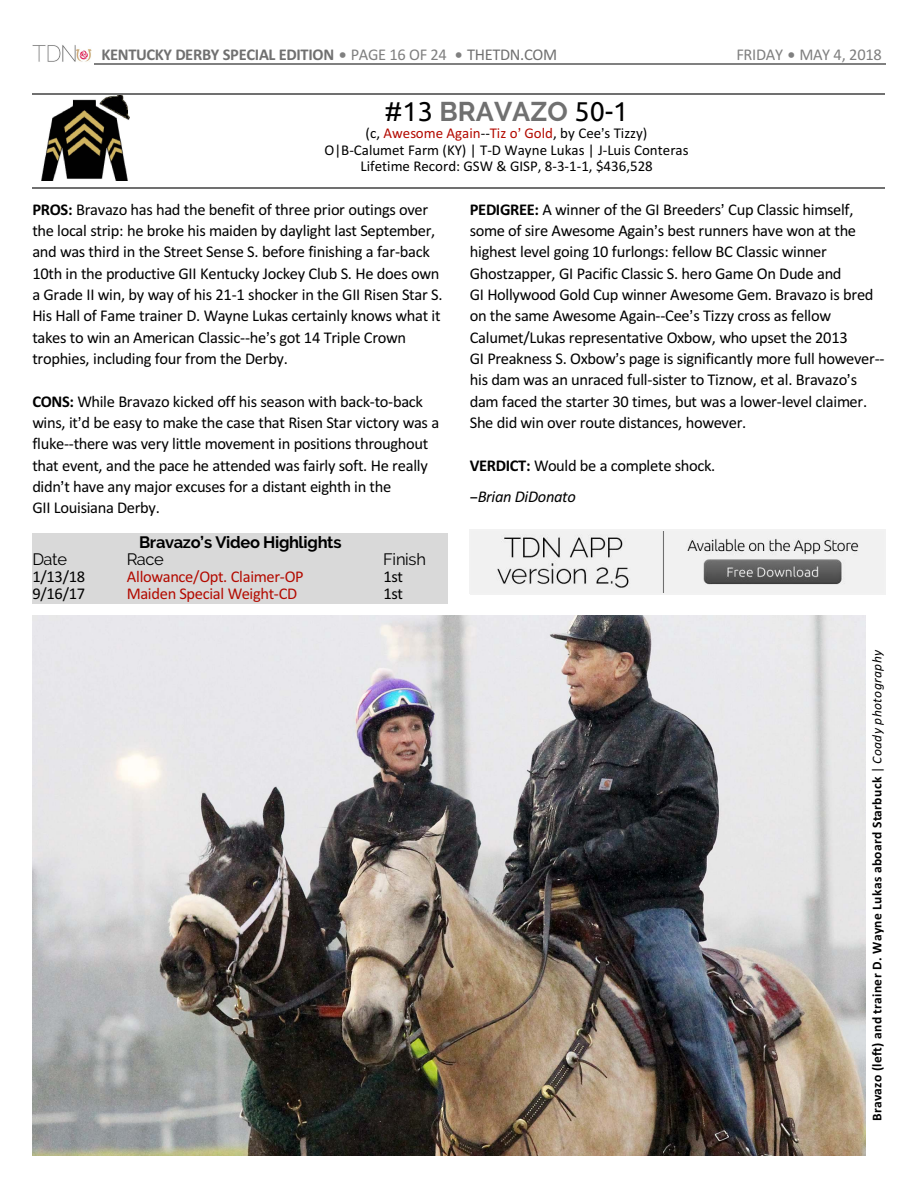
<style>
.page{position:relative;width:918px;height:1188px;background:#fff}
.page>*{position:absolute;margin:0;border:0;box-sizing:border-box;transform-origin:0 0}
.t1{font:27px "Ubuntu";color:#000}
.t2{font:16.5px/21.3px "Calibri";letter-spacing:-.02em;color:#000}
.t3{font:700 16.5px "Calibri";letter-spacing:-.02em;color:#707070}
.t4{font:16.5px "Calibri";letter-spacing:-.02em;color:#b30a00}
.t5{font:700 16.5px "Raleway";letter-spacing:-.02em;color:#000}
.t6{font:16.5px "Calibri";letter-spacing:-.02em;color:#808080}
.t7{font:16.5px "Raleway";letter-spacing:-.02em;color:#000}
.t8{font:15px/16.4px "Calibri";color:#000;text-align:center}
.t9{font:700 13.5px "Calibri";letter-spacing:.025em;color:#000}
.s1{font-weight:400;color:#808080}
.s2{font-weight:400}
.s3{font-family:"Raleway";font-weight:700;color:#707070}
.s4{color:#b30a00}
.s5{font-weight:700}
.s6{font-style:italic}
.s7{font-weight:400;font-style:italic}
</style>
<div class="page">
<hr style="left:94px;top:64px;width:791px;height:1px;background:#808080">
<img style="left:32px;top:45px;width:60px;height:17px">
<img style="left:32px;top:616px;width:834px;height:540px">
<img style="left:41px;top:94px;width:89px;height:87px">
<hr style="left:32px;top:93px;width:853px;height:1px;background:#707070">
<hr style="left:32px;top:187px;width:853px;height:2px;background:#707070">
<div style="left:32px;top:533px;width:416px;height:70px;background:#d9d9d9"></div>
<img style="left:471px;top:531px;width:413px;height:62px">
<hr style="left:470px;top:530px;width:1px;height:64px;background:#f2f2f2">
<hr style="left:884px;top:530px;width:1px;height:64px;background:#f2f2f2">
<hr style="left:470px;top:530px;width:415px;height:1px;background:#f2f2f2">
<hr style="left:470px;top:593px;width:415px;height:1px;background:#f2f2f2">
<p class="t3" style="left:102px;top:47px;width:457px">KENTUCKY DERBY SPECIAL EDITION <span class="s1">PAGE 16 OF 24</span> <span class="s2">THETDN.COM</span></p>
<p class="t6" style="left:736px;top:47px;width:147px">FRIDAY MAY 4, 2018</p>
<h1 class="t1" style="left:384px;top:100px;width:245px">#13 <span class="s3">BRAVAZO</span> 50-1</h1>
<p class="t8" style="left:325px;top:126px;width:366px">(c, <span class="s4">Awesome Again</span>--<span class="s4">Tiz o Gold</span>, by Cee s Tizzy)<br>O|B-Calumet Farm (KY) | T-D Wayne Lukas | J-Luis Conteras<br>Lifetime Record: GSW &amp; GISP, 8-3-1-1, $436,528</p>
<p class="t2" style="left:32px;top:200px;width:412px"><span class="s5">PROS:</span> Bravazo has had the benefit of three prior outings over the local strip: he broke his maiden by daylight last September, and was third in the Street Sense S. before finishing a far-back 10th in the productive GII Kentucky Jockey Club S. He does own a Grade II win, by way of his 21-1 shocker in the GII Risen Star S.<br>His Hall of Fame trainer D. Wayne Lukas certainly knows what it takes to win an American Classic--he s got 14 Triple Crown trophies, including four from the Derby.</p>
<p class="t2" style="left:32px;top:392px;width:408px"><span class="s5">CONS:</span> While Bravazo kicked off his season with back-to-back wins, it d be easy to make the case that Risen Star victory was a fluke--there was very little movement in positions throughout that event, and the pace he attended was fairly soft. He really didn t have any major excuses for a distant eighth in the<br>GII Louisiana Derby.</p>
<p class="t5" style="left:139px;top:532px;width:204px">Bravazo’s Video Highlights</p>
<p class="t7" style="left:32px;top:549px;width:36px">Date</p>
<p class="t7" style="left:127px;top:549px;width:39px">Race</p>
<p class="t7" style="left:383px;top:549px;width:44px">Finish</p>
<p class="t2" style="left:32px;top:567px;width:54px">1/13/18</p>
<p class="t4" style="left:127px;top:569px;width:178px">Allowance/Opt. Claimer-OP</p>
<p class="t2" style="left:383px;top:567px;width:21px">1st</p>
<p class="t2" style="left:32px;top:584px;width:54px">9/16/17</p>
<p class="t4" style="left:127px;top:587px;width:172px">Maiden Special Weight-CD</p>
<p class="t2" style="left:383px;top:584px;width:21px">1st</p>
<p class="t2" style="left:470px;top:200px;width:416px"><span class="s5">PEDIGREE:</span> A winner of the GI Breeders Cup Classic himself, some of sire Awesome Again s best runners have won at the highest level going 10 furlongs: fellow BC Classic winner Ghostzapper, GI Pacific Classic S. hero Game On Dude and<br>GI Hollywood Gold Cup winner Awesome Gem. Bravazo is bred on the same Awesome Again--Cee s Tizzy cross as fellow Calumet/Lukas representative Oxbow, who upset the 2013<br>GI Preakness S. Oxbow s page is significantly more full however-- his dam was an unraced full-sister to Tiznow, et al. Bravazo s dam faced the starter 30 times, but was a lower-level claimer.<br>She did win over route distances, however.</p>
<p class="t2" style="left:478px;top:451px;width:239px;line-height:31.5px;text-indent:-8px"><span class="s5">VERDICT:</span> Would be a complete shock.<br><span class="s6">Brian DiDonato</span></p>
<p class="t9" style="left:871px;top:1121px;width:473px;rotate:-90deg">Bravazo (left) and trainer D. Wayne Lukas aboard Starbuck <span class="s2">|</span> <span class="s7">Coady photography</span></p>
</div>
